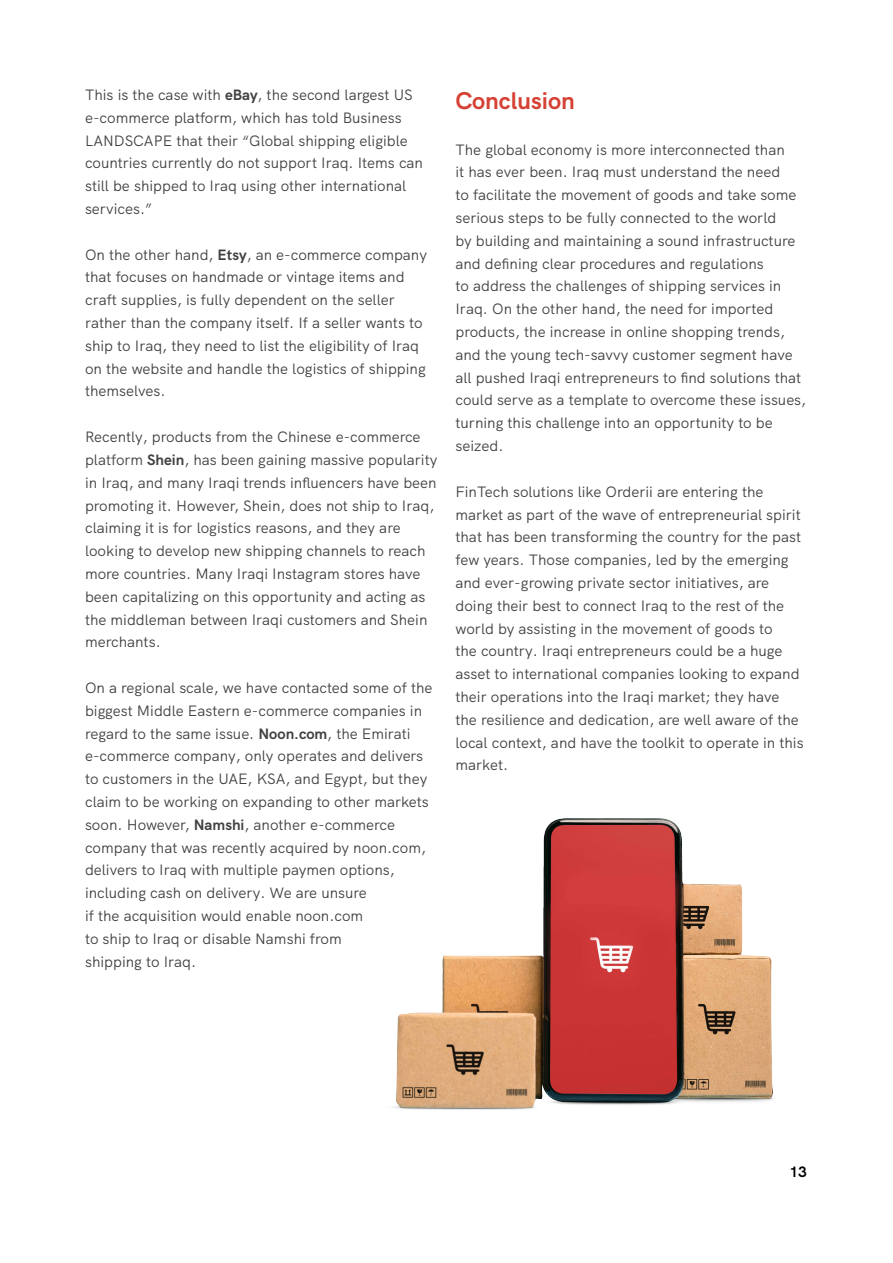
<style>
.page{position:relative;width:893px;height:1263px;background:#fff}
.page>*{position:absolute;margin:0;border:0;box-sizing:border-box;transform-origin:0 0}
.t1{font:700 24px "HK Grotesk";color:#d54134}
.t2{font:15px/22.8px "HK Grotesk";color:#414042}
.t3{font:700 15px "HK Grotesk";color:#000}
.s1{font-weight:700}
</style>
<div class="page">
<img style="left:394px;top:818px;width:380px;height:292px">
<p class="t2" style="left:85px;top:82px;width:339px">This is the case with <span class="s1">eBay</span>, the second largest US e-commerce platform, which has told Business LANDSCAPE that their “Global shipping eligible countries currently do not support Iraq. Items can still be shipped to Iraq using other international services.”</p>
<p class="t2" style="left:85px;top:242px;width:343px">On the other hand, <span class="s1">Etsy</span>, an e-commerce company that focuses on handmade or vintage items and craft supplies, is fully dependent on the seller rather than the company itself. If a seller wants to ship to Iraq, they need to list the eligibility of Iraq on the website and handle the logistics of shipping themselves.</p>
<p class="t2" style="left:85px;top:424px;width:354px">Recently, products from the Chinese e-commerce platform <span class="s1">Shein</span>, has been gaining massive popularity in Iraq, and many Iraqi trends influencers have been promoting it. However, Shein, does not ship to Iraq, claiming it is for logistics reasons, and they are looking to develop new shipping channels to reach more countries. Many Iraqi Instagram stores have been capitalizing on this opportunity and acting as the middleman between Iraqi customers and Shein merchants.</p>
<p class="t2" style="left:85px;top:675px;width:349px">On a regional scale, we have contacted some of the biggest Middle Eastern e-commerce companies in regard to the same issue. <span class="s1">Noon.com</span>, the Emirati e-commerce company, only operates and delivers to customers in the UAE, KSA, and Egypt, but they claim to be working on expanding to other markets soon. However, <span class="s1">Namshi</span>, another e-commerce company that was recently acquired by noon.com, delivers to Iraq with multiple paymen options, including cash on delivery. We are unsure<br>if the acquisition would enable noon.com<br>to ship to Iraq or disable Namshi from<br>shipping to Iraq.</p>
<h1 class="t1" style="left:455px;top:82px;width:121px">Conclusion</h1>
<p class="t2" style="left:455px;top:137px;width:352px">The global economy is more interconnected than<br>it has ever been. Iraq must understand the need<br>to facilitate the movement of goods and take some serious steps to be fully connected to the world<br>by building and maintaining a sound infrastructure and defining clear procedures and regulations<br>to address the challenges of shipping services in Iraq. On the other hand, the need for imported products, the increase in online shopping trends, and the young tech-savvy customer segment have all pushed Iraqi entrepreneurs to find solutions that could serve as a template to overcome these issues, turning this challenge into an opportunity to be seized.</p>
<p class="t2" style="left:455px;top:479px;width:350px">FinTech solutions like Orderii are entering the market as part of the wave of entrepreneurial spirit that has been transforming the country for the past few years. Those companies, led by the emerging and ever-growing private sector initiatives, are doing their best to connect Iraq to the rest of the world by assisting in the movement of goods to<br>the country. Iraqi entrepreneurs could be a huge asset to international companies looking to expand their operations into the Iraqi market; they have the resilience and dedication, are well aware of the local context, and have the toolkit to operate in this market.</p>
<p class="t3" style="left:789px;top:1160px;width:19px">13</p>
</div>
